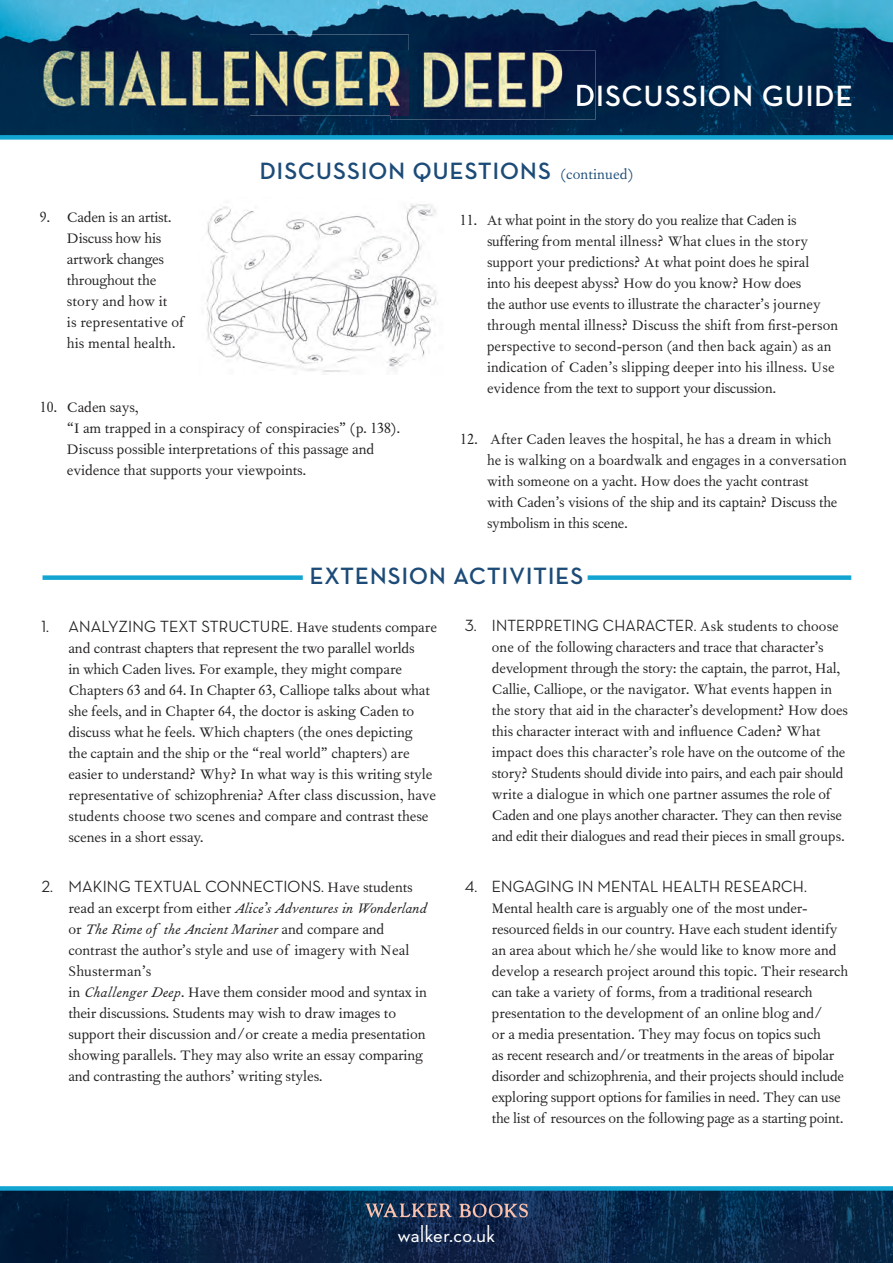
<style>
.page{position:relative;width:893px;height:1263px;background:#fff}
.page>*{position:absolute;margin:0;border:0;box-sizing:border-box;transform-origin:0 0}
.t1{font:700 29.85px "Neutraface Display";letter-spacing:.04em;color:#fff}
.t2{font:700 24px "Neutraface Display";letter-spacing:.05em;color:#1c4b77}
.t3{font:500 24px "Neutraface Display";letter-spacing:.02em;color:#fff}
.t4{font:16.5px/21px "Fournier";color:#231f20}
.t5{font:500 16.5px "Neutraface Display";letter-spacing:.01em;color:#231f20}
.s1{font-size:31.05px}
.s2{font-family:"Fournier";font-weight:400;font-size:16.5px}
.s3{font-family:"Fournier";font-weight:400}
.s4{font-style:italic}
</style>
<div class="page">
<img style="left:0;top:0;width:893px;height:135px">
<div style="left:0;top:135px;width:893px;height:5px;background:#12a5d2"></div>
<div style="left:43px;top:575px;width:260px;height:5px;background:#12a5d2"></div>
<div style="left:588px;top:575px;width:263px;height:5px;background:#12a5d2"></div>
<img style="left:206px;top:204px;width:232px;height:168px">
<img style="left:0;top:1191px;width:893px;height:72px">
<div style="left:0;top:1186px;width:893px;height:5px;background:#12a5d2"></div>
<svg style="left:365px;top:1203px;width:87px;height:14px"></svg>
<svg style="left:459px;top:1203px;width:69px;height:14px"></svg>
<img style="left:36px;top:34px;width:373px;height:81px">
<img style="left:409px;top:50px;width:135px;height:35px">
<img style="left:544px;top:50px;width:51px;height:70px">
<img style="left:390px;top:85px;width:154px;height:35px">
<img style="left:577px;top:85px;width:17px;height:21px">
<img style="left:390px;top:50px;width:19px;height:65px">
<h1 class="t1" style="left:575px;top:79px;width:279px"><span class="s1">D</span>ISCUSSION GUIDE</h1>
<h2 class="t2" style="left:260px;top:157px;width:375px">DISCUSSION QUESTIONS <span class="s2">(continued)</span></h2>
<p class="t4" style="left:67px;top:208px;width:118px;text-indent:-27px">9. Caden is an artist.<br>Discuss how his artwork changes throughout the story and how it<br>is representative of his mental health.</p>
<p class="t4" style="left:487px;top:211px;width:353px;text-indent:-27px">11. At what point in the story do you realize that Caden is suffering from mental illness? What clues in the story support your predictions? At what point does he spiral<br>into his deepest abyss? How do you know? How does<br>the author use events to illustrate the character’s journey through mental illness? Discuss the shift from first-person perspective to second-person (and then back again) as an indication of Caden’s slipping deeper into his illness. Use evidence from the text to support your discussion.</p>
<p class="t4" style="left:487px;top:429px;width:361px;text-indent:-27px">12. After Caden leaves the hospital, he has a dream in which he is walking on a boardwalk and engages in a conversation with someone on a yacht. How does the yacht contrast<br>with Caden’s visions of the ship and its captain? Discuss the symbolism in this scene.</p>
<h2 class="t2" style="left:310px;top:563px;width:275px">EXTENSION ACTIVITIES</h2>
<p class="t5" style="left:41px;top:617px;width:397px">1. ANALYZING TEXT STRUCTURE. <span class="s3">Have students compare</span></p>
<p class="t4" style="left:68px;top:638px;width:369px">and contrast chapters that represent the two parallel worlds<br>in which Caden lives. For example, they might compare Chapters 63 and 64. In Chapter 63, Calliope talks about what she feels, and in Chapter 64, the doctor is asking Caden to discuss what he feels. Which chapters (the ones depicting<br>the captain and the ship or the “real world” chapters) are easier to understand? Why? In what way is this writing style representative of schizophrenia? After class discussion, have students choose two scenes and compare and contrast these scenes in a short essay.</p>
<p class="t5" style="left:41px;top:877px;width:373px">2. MAKING TEXTUAL CONNECTIONS. <span class="s3">Have students</span></p>
<p class="t4" style="left:68px;top:899px;width:360px">read an excerpt from either <span class="s4">Alice’s Adventures in Wonderland </span>or <span class="s4">The Rime of the Ancient Mariner</span> and compare and contrast the author’s style and use of imagery with Neal Shusterman’s<br>in <span class="s4">Challenger Deep</span>. Have them consider mood and syntax in their discussions. Students may wish to draw images to support their discussion and/or create a media presentation showing parallels. They may also write an essay comparing and contrasting the authors’ writing styles.</p>
<p class="t4" style="left:67px;top:397px;width:335px;text-indent:-27px">10. Caden says,<br>“I am trapped in a conspiracy of conspiracies” (p. 138).<br>Discuss possible interpretations of this passage and evidence that supports your viewpoints.</p>
<p class="t5" style="left:465px;top:616px;width:375px">3. INTERPRETING CHARACTER. <span class="s3">Ask students to choose</span></p>
<p class="t4" style="left:492px;top:638px;width:357px">one of the following characters and trace that character’s development through the story: the captain, the parrot, Hal, Callie, Calliope, or the navigator. What events happen in the story that aid in the character’s development? How does this character interact with and influence Caden? What impact does this character’s role have on the outcome of the story? Students should divide into pairs, and each pair should write a dialogue in which one partner assumes the role of Caden and one plays another character. They can then revise and edit their dialogues and read their pieces in small groups.</p>
<p class="t5" style="left:465px;top:877px;width:344px">4. ENGAGING IN MENTAL HEALTH RESEARCH.</p>
<p class="t4" style="left:492px;top:898px;width:358px">Mental health care is arguably one of the most under&shy;resourced fields in our country. Have each student identify an area about which he/she would like to know more and develop a research project around this topic. Their research can take a variety of forms, from a traditional research presentation to the development of an online blog and/<br>or a media presentation. They may focus on topics such<br>as recent research and/or treatments in the areas of bipolar disorder and schizophrenia, and their projects should include exploring support options for families in need. They can use the list of resources on the following page as a starting point.</p>
<h2 class="t3" style="left:398px;top:1221px;width:99px">walker.co.uk</h2>
</div>
